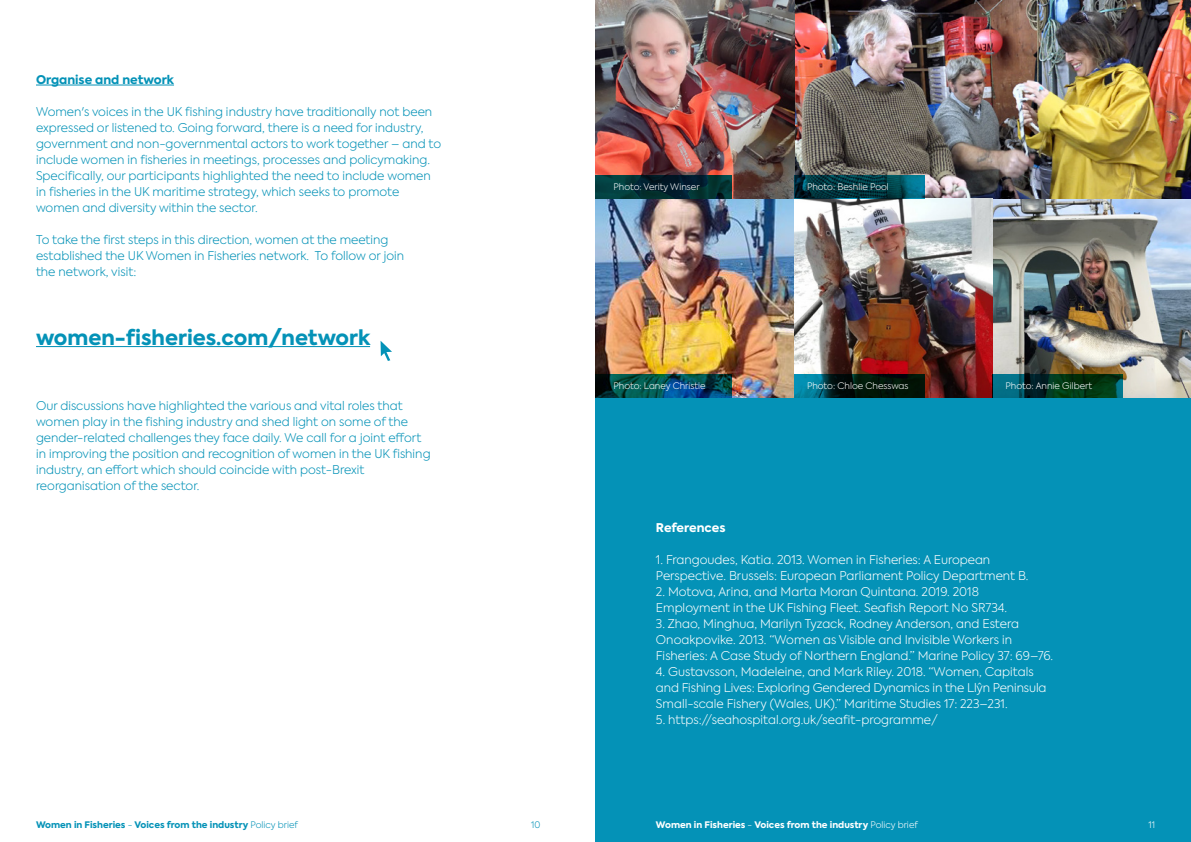
<style>
.page{position:relative;width:1191px;height:842px;background:#fff}
.page>*{position:absolute;margin:0;border:0;box-sizing:border-box;transform-origin:0 0}
.t1{font:800 20.6px "Axiforma";color:#0492b7}
.t2{font:300 12px/16px "Axiforma";color:#0492b7}
.t3{font:300 12px/16px "Axiforma";color:#fff}
.t4{font:800 12px "Axiforma";color:#0492b7}
.t5{font:800 12px "Axiforma";letter-spacing:-.005em;color:#fff}
.t6{font:300 9px "Axiforma";color:#fff}
.t7{font:800 9px "Axiforma";color:#0492b7}
.t8{font:800 9px "Axiforma";color:#fff}
.t9{font:300 9px "Axiforma";color:#0492b7}
.s1{font-weight:300}
</style>
<div class="page">
<div style="left:595px;top:392px;width:596px;height:450px;background:#0492b7"></div>
<img style="left:595px;top:0;width:596px;height:397px">
<hr style="left:36px;top:85px;width:138px;height:1px;background:#0492b7">
<hr style="left:36px;top:346px;width:334px;height:1px;background:#0492b7">
<svg style="left:595px;top:176px;width:136px;height:23px"></svg>
<svg style="left:794px;top:176px;width:130px;height:23px"></svg>
<svg style="left:595px;top:374px;width:136px;height:23px"></svg>
<svg style="left:794px;top:374px;width:130px;height:23px;fill:#01160a"></svg>
<svg style="left:992px;top:374px;width:131px;height:23px"></svg>
<svg style="left:380px;top:341px;width:12px;height:20px"></svg>
<p class="t4" style="left:36px;top:71px;width:139px">Organise and network</p>
<p class="t2" style="left:36px;top:103px;width:407px">Women's voices in the UK fishing industry have traditionally not been expressed or listened to. Going forward, there is a need for industry, government and non-governmental actors to work together – and to include women in fisheries in meetings, processes and policymaking.<br>Specifically, our participants highlighted the need to include women in fisheries in the UK maritime strategy, which seeks to promote women and diversity within the sector.</p>
<p class="t2" style="left:36px;top:231px;width:370px">To take the first steps in this direction, women at the meeting established the UK Women in Fisheries network. To follow or join the network, visit:</p>
<h1 class="t1" style="left:36px;top:323px;width:336px">women-fisheries.com/network</h1>
<p class="t2" style="left:36px;top:397px;width:396px">Our discussions have highlighted the various and vital roles that women play in the fishing industry and shed light on some of the gender-related challenges they face daily. We call for a joint effort in improving the position and recognition of women in the UK fishing industry, an effort which should coincide with post-Brexit reorganisation of the sector.</p>
<p class="t6" style="left:613px;top:181px;width:88px">Photo: Verity Winser</p>
<p class="t6" style="left:807px;top:181px;width:83px">Photo: Beshlie Pool</p>
<p class="t6" style="left:613px;top:380px;width:94px">Photo: Laney Christie</p>
<p class="t6" style="left:807px;top:380px;width:103px">Photo: Chloe Chesswas</p>
<p class="t6" style="left:1005px;top:380px;width:88px">Photo: Annie Gilbert</p>
<p class="t5" style="left:656px;top:519px;width:71px">References</p>
<p class="t3" style="left:656px;top:552px;width:374px">1. Frangoudes, Katia. 2013. Women in Fisheries: A European<br>Perspective. Brussels: European Parliament Policy Department B.</p>
<p class="t3" style="left:656px;top:584px;width:353px">2. Motova, Arina, and Marta Moran Quintana. 2019. 2018<br>Employment in the UK Fishing Fleet. Seafish Report No SR734.</p>
<p class="t3" style="left:656px;top:616px;width:399px">3. Zhao, Minghua, Marilyn Tyzack, Rodney Anderson, and Estera<br>Onoakpovike. 2013. “Women as Visible and Invisible Workers in<br>Fisheries: A Case Study of Northern England.” Marine Policy 37: 69–76.</p>
<p class="t3" style="left:656px;top:664px;width:392px">4. Gustavsson, Madeleine, and Mark Riley. 2018. “Women, Capitals and Fishing Lives: Exploring Gendered Dynamics in the Llŷn Peninsula<br>Small-scale Fishery (Wales, UK).” Maritime Studies 17: 223–231.</p>
<p class="t3" style="left:656px;top:712px;width:283px">5. https://seahospital.org.uk/seafit-programme/</p>
<p class="t7" style="left:36px;top:818px;width:263px">Women in Fisheries <span class="s1">-</span> Voices from the industry <span class="s1">Policy brief</span></p>
<p class="t9" style="left:531px;top:819px;width:11px">10</p>
<p class="t8" style="left:656px;top:818px;width:263px">Women in Fisheries <span class="s1">-</span> Voices from the industry <span class="s1">Policy brief</span></p>
<p class="t6" style="left:1148px;top:819px;width:8px">11</p>
</div>
